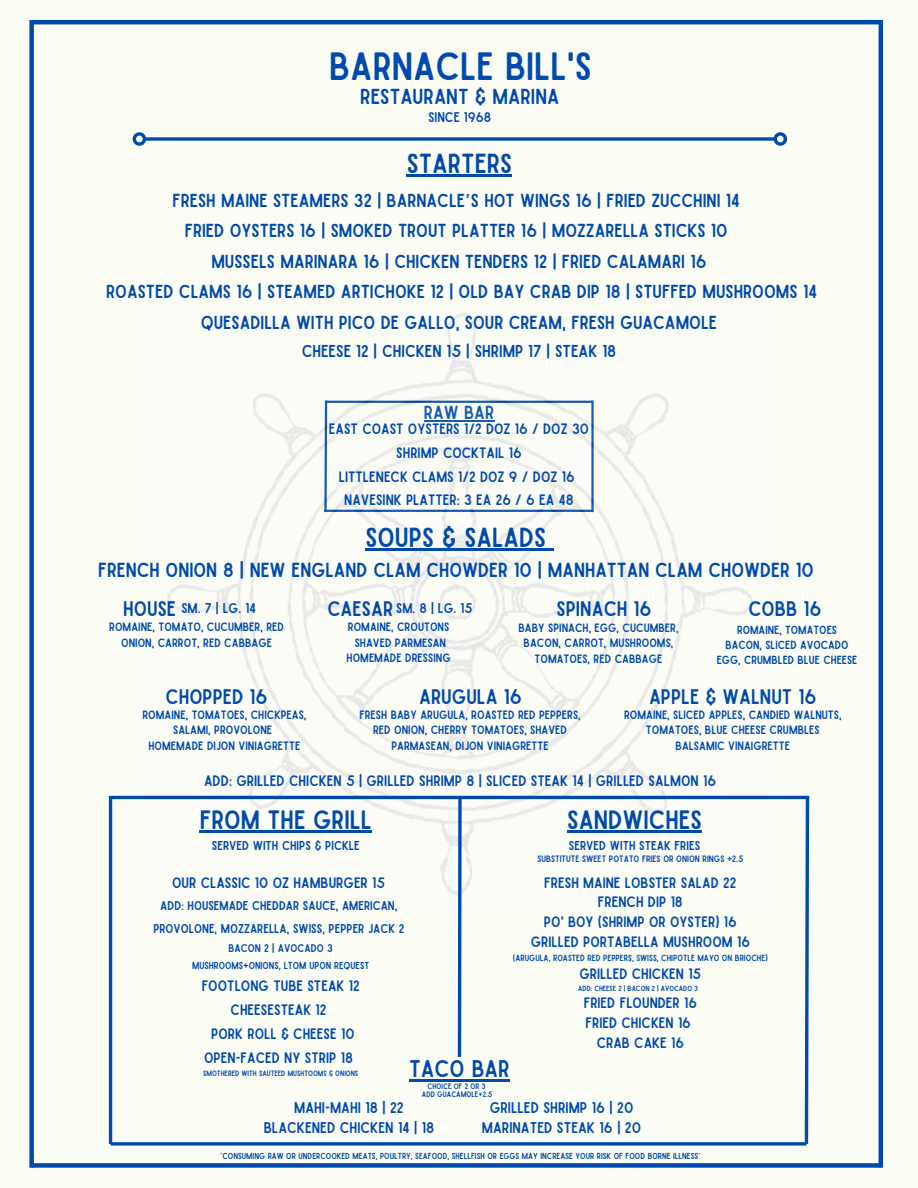
<style>
.page{position:relative;width:918px;height:1188px;background:#fcfdf5}
.page>*{position:absolute;margin:0;border:0;box-sizing:border-box;transform-origin:0 0}
.t1{font:37.65px "Sailors";color:#004aad}
.t2{font:26.4px "Sailors";color:#004aad}
.t3{font:25.35px "Sailors";color:#004aad}
.t4{font:23.1px "Sailors";color:#004aad}
.t5{font:20.7px "Sailors";color:#004aad}
.t6{font:20.25px "Sailors";color:#004aad}
.t7{font:19.5px "Sailors";color:#004aad}
.t8{font:18.15px "Sailors";color:#004aad}
.t9{font:18px "Sailors";color:#004aad}
.t10{font:16.5px "Sailors";color:#004aad}
.t11{font:14.85px/20.2px "Sailors";color:#004aad;text-align:center}
.t12{font:14.55px "Sailors";color:#004aad}
.t13{font:14.4px/23.7px "Sailors";color:#004aad;text-align:center}
.t14{font:13.5px "Sailors";color:#004aad}
.t15{font:13.35px "Sailors";color:#004aad}
.t16{font:12.3px "Sailors";color:#004aad}
.t17{font:12.15px "Sailors";color:#004aad}
.t18{font:11.55px/15.5px "Sailors";color:#004aad;text-align:center}
.t19{font:11.25px "Sailors";color:#004aad}
.t20{font:10.65px "Sailors";color:#004aad}
.t21{font:9.75px "Sailors";color:#004aad}
.t22{font:8.85px "Sailors";color:#004aad}
.t23{font:8.55px "Sailors";color:#004aad}
.t24{font:8.4px "Sailors";color:#004aad}
.t25{font:7.65px "Sailors";color:#004aad}
.t26{font:7.35px "Sailors";color:#004aad}
.t27{font:7.2px "Sailors";color:#004aad}
.s1{font-family:"Noto Sans Gurmukhi"}
</style>
<div class="page">
<hr style="left:32px;top:20px;width:851px;height:4px;background:#004aad">
<div style="left:32px;top:1163px;width:849px;height:5px;background:#004aad"></div>
<div style="left:29px;top:20px;width:5px;height:1148px;background:#004aad"></div>
<hr style="left:879px;top:22px;width:4px;height:1146px;background:#004aad">
<svg style="left:146px;top:137px;width:628px;height:4px;background:#2665b7"></svg>
<div style="left:133px;top:132px;width:13px;height:14px;border:3px solid #004aad;border-radius:50%"></div>
<div style="left:774px;top:132px;width:13px;height:14px;border:3px solid #004aad;border-radius:50%"></div>
<img style="left:145px;top:312px;width:628px;height:583px">
<hr style="left:407px;top:175px;width:105px;height:2px;background:#004aad">
<hr style="left:366px;top:548px;width:180px;height:3px;background:#004aad">
<svg style="left:546px;top:548px;width:8px;height:3px"></svg>
<svg style="left:456px;top:794px;width:7px;height:263px"></svg>
<hr style="left:111px;top:796px;width:350px;height:3px;background:#004aad">
<hr style="left:461px;top:796px;width:348px;height:3px;background:#004aad">
<hr style="left:567px;top:831px;width:135px;height:2px;background:#004aad">
<hr style="left:200px;top:831px;width:172px;height:2px;background:#004aad">
<hr style="left:409px;top:1079px;width:101px;height:3px;background:#004aad">
<svg style="left:111px;top:1142px;width:692px;height:4px;background:#2665b7"></svg>
<hr style="left:109px;top:796px;width:3px;height:348px;background:#004aad">
<svg style="left:803px;top:795px;width:7px;height:351px"></svg>
<p class="t1" style="left:329px;top:53px;width:264px">BARNACLE BILL'S</p>
<p class="t5" style="left:360px;top:89px;width:201px">RESTAURANT &amp; MARINA</p>
<h2 class="t15" style="left:428px;top:113px;width:64px">SINCE 1968</h2>
<h1 class="t2" style="left:407px;top:154px;width:107px">STARTERS</h1>
<p class="t9" style="left:172px;top:194px;width:569px">FRESH MAINE STEAMERS 32 | BARNACLE<span class="s1">’</span>S HOT WINGS 16 | FRIED ZUCCHINI 14</p>
<p class="t9" style="left:185px;top:224px;width:544px">FRIED OYSTERS 16 | SMOKED TROUT PLATTER 16 | MOZZARELLA STICKS 10</p>
<p class="t9" style="left:211px;top:255px;width:497px">MUSSELS MARINARA 16 | CHICKEN TENDERS 12 | FRIED CALAMARI 16</p>
<p class="t9" style="left:106px;top:285px;width:713px">ROASTED CLAMS 16 | STEAMED ARTICHOKE 12 | OLD BAY CRAB DIP 18 | STUFFED MUSHROOMS 14</p>
<p class="t9" style="left:201px;top:315px;width:518px">QUESADILLA WITH PICO DE GALLO, SOUR CREAM, FRESH GUACAMOLE</p>
<p class="t10" style="left:302px;top:345px;width:316px">CHEESE 12 | CHICKEN 15 | SHRIMP 17 | STEAK 18</p>
<p class="t8" style="left:424px;top:406px;width:72px">RAW BAR</p>
<h6 class="t13" style="left:329px;top:418px;width:262px">EAST COAST OYSTERS 1/2 DOZ 16 / DOZ 30<br>SHRIMP COCKTAIL 16<br>LITTLENECK CLAMS 1/2 DOZ 9 / DOZ 16<br>NAVESINK PLATTER: 3 EA 26 / 6 EA 48</h6>
<h4 class="t2" style="left:366px;top:528px;width:182px">SOUPS &amp; SALADS</h4>
<p class="t7" style="left:98px;top:563px;width:717px">FRENCH ONION 8 | NEW ENGLAND CLAM CHOWDER 10 | MANHATTAN CLAM CHOWDER 10</p>
<h5 class="t6" style="left:123px;top:601px;width:54px">HOUSE</h5>
<h5 class="t6" style="left:327px;top:601px;width:67px">CAESAR</h5>
<h5 class="t6" style="left:557px;top:601px;width:96px">SPINACH 16</h5>
<h5 class="t6" style="left:748px;top:601px;width:75px">COBB 16</h5>
<h6 class="t14" style="left:181px;top:603px;width:76px">SM. 7 | LG. 14</h6>
<h6 class="t14" style="left:396px;top:603px;width:78px">SM. 8 | LG. 15</h6>
<p class="t18" style="left:109px;top:620px;width:176px">ROMAINE, TOMATO, CUCUMBER, RED<br>ONION, CARROT, RED CABBAGE</p>
<p class="t18" style="left:348px;top:620px;width:103px">ROMAINE, CROUTONS</p>
<p class="t18" style="left:355px;top:635px;width:93px">SHAVED PARMESAN</p>
<h5 class="t18" style="left:347px;top:651px;width:106px">HOMEMADE DRESSING</h5>
<p class="t18" style="left:518px;top:621px;width:162px">BABY SPINACH, EGG, CUCUMBER,<br>BACON, CARROT, MUSHROOMS,<br>TOMATOES, RED CABBAGE</p>
<h4 class="t19" style="left:737px;top:626px;width:101px">ROMAINE, TOMATOES</h4>
<h4 class="t19" style="left:725px;top:641px;width:125px">BACON, SLICED AVOCADO</h4>
<h4 class="t19" style="left:717px;top:656px;width:142px">EGG, CRUMBLED BLUE CHEESE</h4>
<p class="t6" style="left:166px;top:689px;width:104px">CHOPPED 16</p>
<p class="t6" style="left:419px;top:689px;width:104px">ARUGULA 16</p>
<p class="t6" style="left:649px;top:689px;width:169px">APPLE &amp; WALNUT 16</p>
<h2 class="t18" style="left:142px;top:708px;width:165px">ROMAINE, TOMATOES, CHICKPEAS,<br>SALAMI, PROVOLONE</h2>
<p class="t18" style="left:149px;top:738px;width:153px">HOMEMADE DIJON VINIAGRETTE</p>
<p class="t18" style="left:359px;top:708px;width:223px">FRESH BABY ARUGULA, ROASTED RED PEPPERS,<br>RED ONION, CHERRY TOMATOES, SHAVED<br>PARMASEAN, DIJON VINIAGRETTE</p>
<p class="t18" style="left:624px;top:708px;width:219px">ROMAINE, SLICED APPLES, CANDIED WALNUTS,<br>TOMATOES, BLUE CHEESE CRUMBLES</p>
<p class="t18" style="left:676px;top:738px;width:116px">BALSAMIC VINAIGRETTE</p>
<h6 class="t12" style="left:204px;top:775px;width:514px">ADD: GRILLED CHICKEN 5 | GRILLED SHRIMP 8 | SLICED STEAK 14 | GRILLED SALMON 16</h6>
<p class="t3" style="left:200px;top:810px;width:174px">FROM THE GRILL</p>
<p class="t16" style="left:212px;top:841px;width:150px">SERVED WITH CHIPS &amp; PICKLE</p>
<p class="t3" style="left:567px;top:810px;width:136px">SANDWICHES</p>
<p class="t16" style="left:569px;top:841px;width:133px">SERVED WITH STEAK FRIES</p>
<p class="t22" style="left:537px;top:855px;width:207px">SUBSTITUTE SWEET POTATO FRIES OR ONION RINGS +2.5</p>
<p class="t13" style="left:544px;top:871px;width:194px">FRESH MAINE LOBSTER SALAD 22</p>
<p class="t13" style="left:598px;top:891px;width:86px">FRENCH DIP 18</p>
<p class="t13" style="left:544px;top:911px;width:194px">PO' BOY (SHRIMP OR OYSTER) 16</p>
<p class="t13" style="left:531px;top:931px;width:221px">GRILLED PORTABELLA MUSHROOM 16</p>
<p class="t23" style="left:513px;top:955px;width:256px">(ARUGULA, ROASTED RED PEPPERS, SWISS, CHIPOTLE MAYO ON BRIOCHE)</p>
<p class="t13" style="left:580px;top:962px;width:123px">GRILLED CHICKEN 15</p>
<p class="t27" style="left:578px;top:986px;width:121px">ADD: CHEESE 2 | BACON 2 | AVOCADO 3</p>
<p class="t13" style="left:584px;top:992px;width:115px">FRIED FLOUNDER 16</p>
<p class="t13" style="left:586px;top:1012px;width:107px">FRIED CHICKEN 16</p>
<p class="t13" style="left:597px;top:1031px;width:89px">CRAB CAKE 16</p>
<p class="t13" style="left:172px;top:871px;width:215px">OUR CLASSIC 10 OZ HAMBURGER 15</p>
<p class="t17" style="left:160px;top:901px;width:239px">ADD: HOUSEMADE CHEDDAR SAUCE, AMERICAN,</p>
<p class="t17" style="left:153px;top:924px;width:253px">PROVOLONE, MOZZARELLA, SWISS, PEPPER JACK 2</p>
<p class="t20" style="left:229px;top:944px;width:106px">BACON 2 | AVOCADO 3</p>
<p class="t21" style="left:192px;top:962px;width:179px">MUSHROOMS+ONIONS, LTOM UPON REQUEST</p>
<p class="t13" style="left:202px;top:974px;width:160px">FOOTLONG TUBE STEAK 12</p>
<p class="t13" style="left:231px;top:999px;width:97px">CHEESESTEAK 12</p>
<p class="t13" style="left:211px;top:1023px;width:145px">PORK ROLL &amp; CHEESE 10</p>
<p class="t13" style="left:204px;top:1047px;width:150px">OPEN-FACED NY STRIP 18</p>
<p class="t4" style="left:409px;top:1060px;width:102px">TACO BAR</p>
<p class="t25" style="left:428px;top:1083px;width:60px">CHOICE OF 2 OR 3</p>
<p class="t11" style="left:264px;top:1098px;width:172px">MAHI-MAHI 18 | 22<br>BLACKENED CHICKEN 14 | 18</p>
<p class="t11" style="left:482px;top:1098px;width:161px">GRILLED SHRIMP 16 | 20<br>MARINATED STEAK 16 | 20</p>
<p class="t26" style="left:203px;top:1070px;width:157px">SMOTHERED WITH SAUTEED MUSHTOOMS &amp; ONIONS</p>
<p class="t25" style="left:422px;top:1092px;width:72px">ADD GUACAMOLE+2.5</p>
<h6 class="t24" style="left:220px;top:1153px;width:482px">*CONSUMING RAW OR UNDERCOOKED MEATS, POULTRY, SEAFOOD, SHELLFISH OR EGGS MAY INCREASE YOUR RISK OF FOOD BORNE ILLNESS*</h6>
</div>
